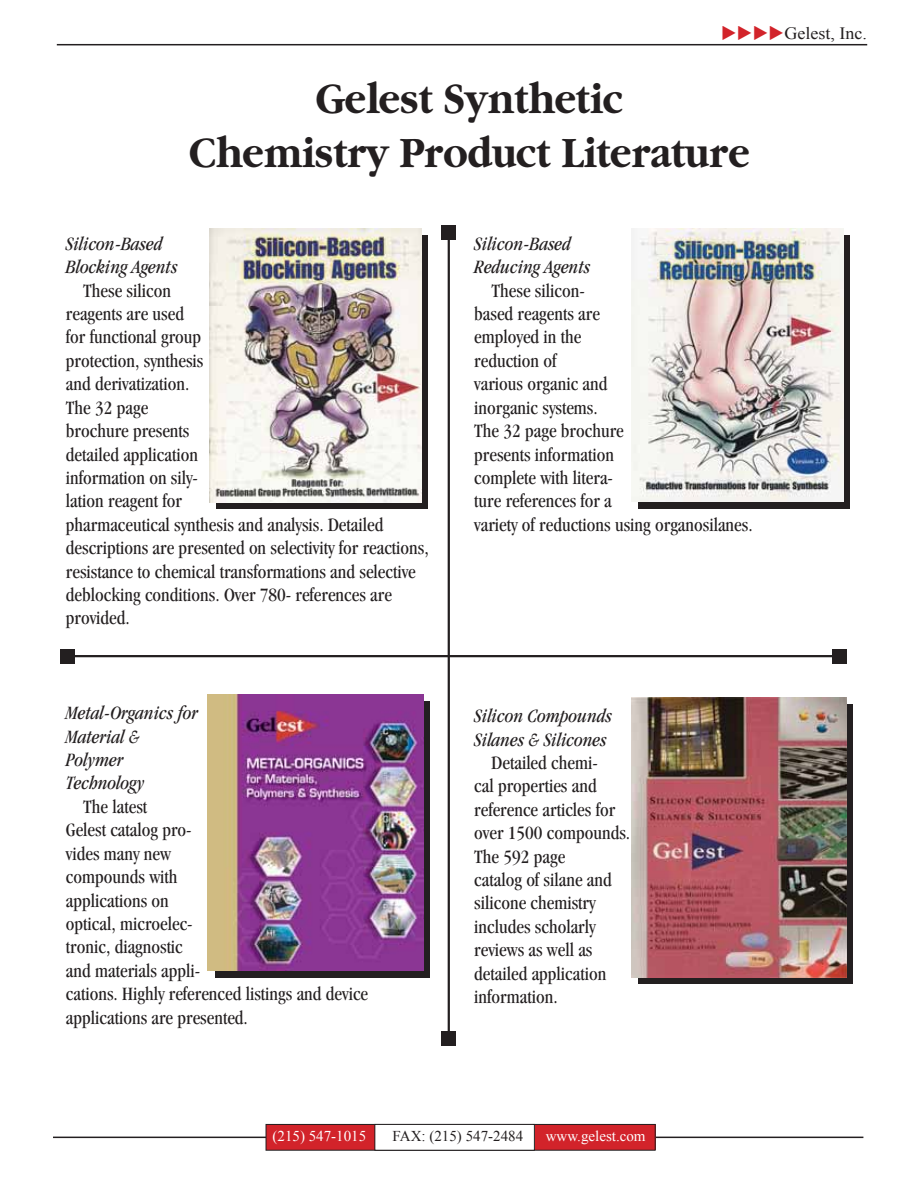
<style>
.page{position:relative;width:915px;height:1200px;background:#fff}
.page>*{position:absolute;margin:0;border:0;box-sizing:border-box;transform-origin:0 0}
.t1{font:700 45px/54px "Garamond";color:#231f20;text-align:center;scale:.9 1}
.t2{font:condensed 19.5px/23.4px "Garamond";color:#231f20}
.t3{font:italic condensed 19.5px/23.4px "Garamond";color:#231f20}
.t4{font:17.25px "Times New Roman";color:#231f20;scale:1.04 1}
.t5{font:15px "Times New Roman";color:#fff}
.t6{font:15px "Times New Roman";color:#231f20}
</style>
<div class="page">
<hr style="left:67px;top:655px;width:772px;height:2px;background:#231f20">
<div style="left:60px;top:648px;width:15px;height:15px;background:#231f20"></div>
<div style="left:832px;top:648px;width:14px;height:15px;background:#231f20"></div>
<hr style="left:447px;top:232px;width:3px;height:806px;background:#231f20">
<div style="left:441px;top:225px;width:15px;height:14px;background:#231f20"></div>
<div style="left:441px;top:1030px;width:15px;height:15px;background:#231f20"></div>
<svg style="left:216px;top:236px;width:212px;height:273px;background:#413d3d"></svg>
<img style="left:209px;top:228px;width:212px;height:274px">
<div style="left:638px;top:236px;width:211px;height:273px;background:linear-gradient(to right,#231f20,#231f20)"></div>
<img style="left:631px;top:229px;width:212px;height:272px">
<hr style="left:57px;top:44px;width:810px;height:1px;background:#231f20">
<hr style="left:53px;top:1136px;width:810px;height:1px;background:#231f20">
<div style="left:266px;top:1124px;width:389px;height:25px;background:#d2232a"></div>
<div style="left:266px;top:1123px;width:389px;height:27px;border:1px solid #231f20"></div>
<div style="left:375px;top:1124px;width:159px;height:25px;background:#fff"></div>
<div style="left:374px;top:1123px;width:161px;height:27px;border:1px solid #231f20"></div>
<svg style="left:215px;top:701px;width:214px;height:276px;background:#332331"></svg>
<img style="left:208px;top:694px;width:215px;height:276px">
<svg style="left:638px;top:704px;width:214px;height:279px;background:#362c2c"></svg>
<img style="left:631px;top:697px;width:215px;height:280px">
<h1 class="t1" style="left:189px;top:75px;width:624px">Gelest Synthetic<br>Chemistry Product Literature</h1>
<p class="t3" style="left:66px;top:233px;width:113px">Silicon-Based<br>Blocking Agents</p>
<p class="t2" style="left:66px;top:280px;width:364px;text-indent:17px">These silicon<br>reagents are used<br>for functional group<br>protection, synthesis<br>and derivatization.<br>The 32 page<br>brochure presents<br>detailed application<br>information on sily-<br>lation reagent for<br>pharmaceutical synthesis and analysis. Detailed descriptions are presented on selectivity for reactions, resistance to chemical transformations and selective deblocking conditions. Over 780- references are provided.</p>
<p class="t3" style="left:66px;top:702px;width:134px">Metal-Organics for<br>Material &amp;<br>Polymer<br>Technology</p>
<p class="t2" style="left:66px;top:796px;width:304px;text-indent:17px">The latest<br>Gelest catalog pro-<br>vides many new<br>compounds with<br>applications on<br>optical, microelec-<br>tronic, diagnostic<br>and materials appli-<br>cations. Highly referenced listings and device applications are presented.</p>
<p class="t3" style="left:474px;top:233px;width:117px">Silicon-Based<br>Reducing Agents</p>
<p class="t2" style="left:474px;top:280px;width:280px;text-indent:17px">These silicon-<br>based reagents are<br>employed in the<br>reduction of<br>various organic and<br>inorganic systems.<br>The 32 page brochure<br>presents information<br>complete with litera-<br>ture references for a<br>variety of reductions using organosilanes.</p>
<p class="t3" style="left:474px;top:705px;width:139px">Silicon Compounds<br>Silanes &amp; Silicones</p>
<p class="t2" style="left:474px;top:752px;width:157px;text-indent:17px">Detailed chemi-<br>cal properties and reference articles for over 1500 compounds.<br>The 592 page<br>catalog of silane and silicone chemistry includes scholarly reviews as well as detailed application information.</p>
<p class="t4" style="left:784px;top:24px;width:81px">Gelest, Inc.</p>
<p class="t5" style="left:272px;top:1127px;width:95px">(215) 547-1015</p>
<p class="t6" style="left:392px;top:1127px;width:132px">FAX: (215) 547-2484</p>
<p class="t5" style="left:545px;top:1127px;width:101px">www.gelest.com</p>
</div>
